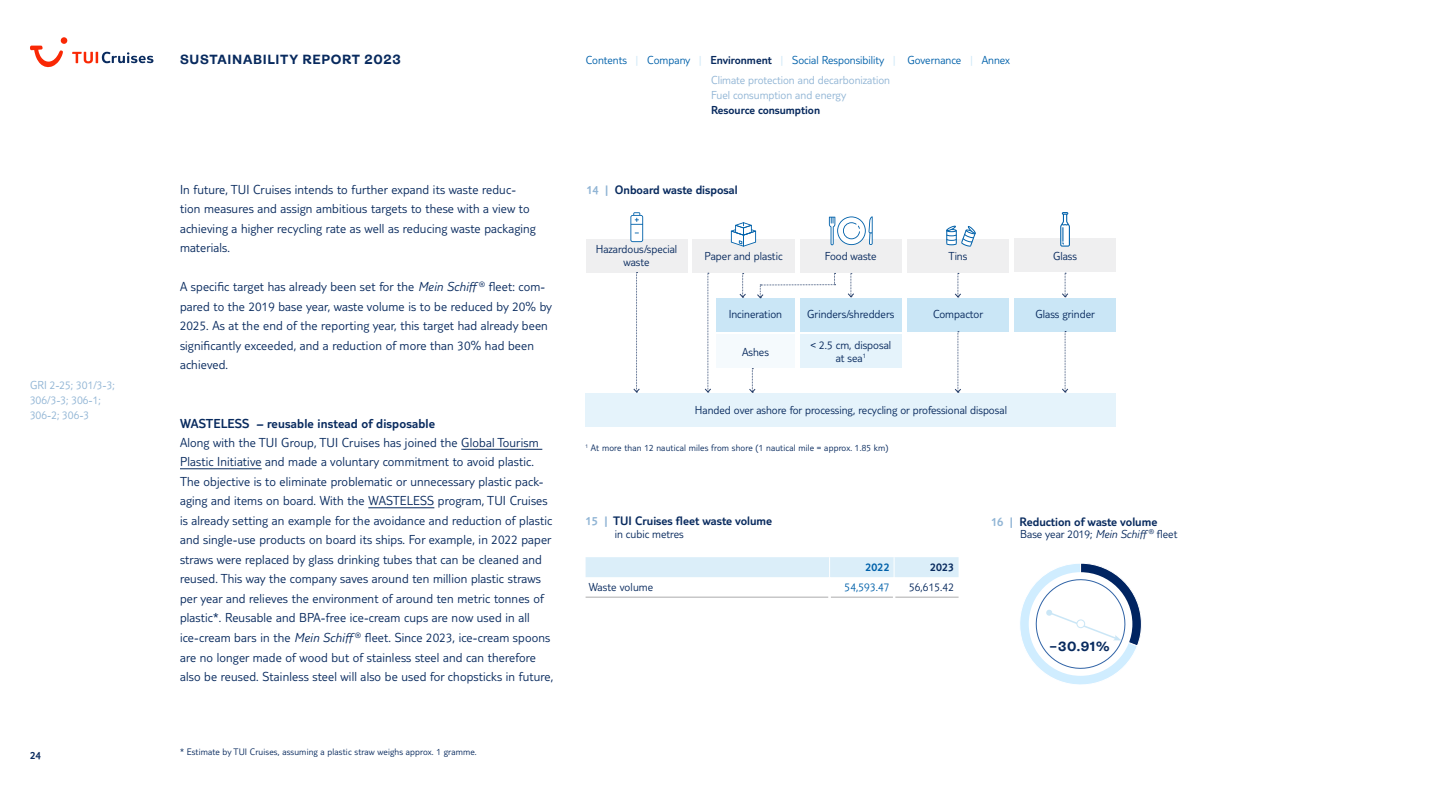
<style>
.page{position:relative;width:1440px;height:810px;background:#fff}
.page>*{position:absolute;margin:0;border:0;box-sizing:border-box;transform-origin:0 0}
.t1{font:300 13.5px/19.5px "TUI Type";letter-spacing:.01em;color:#082a5e}
.t2{font:300 13.5px "TUI Type";letter-spacing:.01em;color:#082a5e}
.t3{font:700 13.5px "Ambit";letter-spacing:.05em;color:#082a5e}
.t4{font:300 12.75px "TUI Type";color:#082a5e}
.t5{font:300 12px/12.8px "TUI Type";color:#082a5e;text-align:center}
.t6{font:300 12px/15px "TUI Type";color:#91b5d5}
.t7{font:300 12px "TUI Type";color:#0061aa}
.t8{font:300 12px "TUI Type";color:#082a5e}
.t9{font:300 12px "TUI Type";color:#0061aa}
.t10{font:300 11.25px "TUI Type";color:#082a5e}
.t11{font:300 9.75px "TUI Type";letter-spacing:.015em;color:#082a5e}
.s1{font-style:italic}
.s2{color:#cae6f6}
.s3{color:#082a5e}
.s4{color:#91b5d5}
</style>
<div class="page">
<hr style="left:461px;top:449px;width:81px;height:1px;background:#082a5e">
<hr style="left:180px;top:469px;width:82px;height:1px;background:#082a5e">
<hr style="left:368px;top:508px;width:66px;height:1px;background:#082a5e">
<svg style="left:1020px;top:563px;width:122px;height:122px"></svg>
<div style="left:1077px;top:620px;width:8px;height:8px;background:#fff;border-radius:50%"></div>
<div style="left:1077px;top:620px;width:8px;height:8px;border:1px solid #cae6f6;border-radius:50%"></div>
<div style="left:586px;top:557px;width:373px;height:20px;background:#dbeef9"></div>
<hr style="left:586px;top:597px;width:242px;height:1px;background:#ababad">
<hr style="left:831px;top:597px;width:62px;height:1px;background:#ababad">
<hr style="left:895px;top:597px;width:64px;height:1px;background:#ababad">
<div style="left:586px;top:393px;width:530px;height:33px;background:#e5f3fb"></div>
<div style="left:716px;top:298px;width:79px;height:33px;background:#cae6f6"></div>
<div style="left:716px;top:335px;width:79px;height:33px;background:#f5fafd"></div>
<div style="left:586px;top:239px;width:102px;height:34px;background:#efeff0"></div>
<div style="left:693px;top:239px;width:102px;height:34px;background:#efeff0"></div>
<svg style="left:848px;top:273px;width:6px;height:25px"></svg>
<svg style="left:633px;top:272px;width:7px;height:121px"></svg>
<div style="left:800px;top:239px;width:102px;height:34px;background:#efeff0"></div>
<div style="left:907px;top:239px;width:102px;height:34px;background:#efeff0"></div>
<div style="left:1014px;top:238px;width:102px;height:34px;background:#efeff0"></div>
<div style="left:800px;top:298px;width:102px;height:33px;background:#cae6f6"></div>
<div style="left:907px;top:298px;width:102px;height:33px;background:#cae6f6"></div>
<div style="left:1014px;top:298px;width:102px;height:33px;background:#cae6f6"></div>
<div style="left:800px;top:335px;width:102px;height:33px;background:#e5f3fb"></div>
<svg style="left:739px;top:273px;width:7px;height:25px"></svg>
<svg style="left:757px;top:273px;width:79px;height:26px"></svg>
<svg style="left:749px;top:368px;width:7px;height:25px"></svg>
<svg style="left:954px;top:273px;width:7px;height:25px"></svg>
<svg style="left:954px;top:331px;width:8px;height:62px"></svg>
<svg style="left:1062px;top:273px;width:6px;height:25px"></svg>
<svg style="left:1061px;top:331px;width:8px;height:62px"></svg>
<svg style="left:829px;top:216px;width:44px;height:29px"></svg>
<svg style="left:1060px;top:212px;width:10px;height:35px"></svg>
<svg style="left:731px;top:222px;width:25px;height:25px"></svg>
<svg style="left:630px;top:212px;width:13px;height:30px"></svg>
<svg style="left:946px;top:225px;width:30px;height:22px"></svg>
<svg style="left:704px;top:273px;width:7px;height:120px"></svg>
<svg style="left:30px;top:37px;width:123px;height:31px"></svg>
<p class="t6" style="left:30px;top:377px;width:86px">GRI 2-25; 301/3-3;<br>306/3-3; 306-1;<br>306-2; 306-3</p>
<p class="t10" style="left:30px;top:749px;width:13px">24</p>
<p class="t3" style="left:180px;top:52px;width:222px">SUSTAINABILITY REPORT 2023</p>
<p class="t1" style="left:180px;top:179px;width:357px">In future, TUI Cruises intends to further expand its waste reduc&shy;tion measures and assign ambitious targets to these with a view to achieving a higher recycling rate as well as reducing waste packaging materials.</p>
<p class="t1" style="left:180px;top:277px;width:374px">A specific target has already been set for the <span class="s1">Mein Schiff</span><sup>®</sup> fleet: com&shy;pared to the 2019 base year, waste volume is to be reduced by 20% by 2025. As at the end of the reporting year, this target had already been significantly exceeded, and a reduction of more than 30% had been achieved.</p>
<p class="t2" style="left:180px;top:415px;width:257px">WASTELESS – reusable instead of disposable</p>
<p class="t1" style="left:180px;top:433px;width:375px">Along with the TUI Group, TUI Cruises has joined the Global Tourism Plastic Initiative and made a voluntary commitment to avoid plastic.<br>The objective is to eliminate problematic or unnecessary plastic pack&shy;aging and items on board. With the WASTELESS program, TUI Cruises is already setting an example for the avoidance and reduction of plastic and single-use products on board its ships. For example, in 2022 paper straws were replaced by glass drinking tubes that can be cleaned and reused. This way the company saves around ten million plastic straws per year and relieves the environment of around ten metric tonnes of plastic*. Reusable and BPA-free ice-cream cups are now used in all ice-cream bars in the <span class="s1">Mein Schiff</span><sup>®</sup> fleet. Since 2023, ice-cream spoons are no longer made of wood but of stainless steel and can therefore also be reused. Stainless steel will also be used for chopsticks in future,</p>
<p class="t11" style="left:180px;top:746px;width:298px">* Estimate by TUI Cruises, assuming a plastic straw weighs approx. 1 gramme.</p>
<p class="t7" style="left:586px;top:53px;width:426px">Contents <span class="s2">|</span> Company <span class="s2">|</span> <span class="s3">Environment</span> <span class="s2">|</span> Social Responsibility <span class="s2">|</span> Governance <span class="s2">|</span> Annex</p>
<p class="t6" style="left:711px;top:72px;width:180px">Climate protection and decarbonization<br>Fuel consumption and energy</p>
<p class="t8" style="left:711px;top:103px;width:110px">Resource consumption</p>
<p class="t4" style="left:586px;top:182px;width:153px"><span class="s4">14 |</span> Onboard waste disposal</p>
<p class="t5" style="left:596px;top:243px;width:83px">Hazardous/special waste</p>
<p class="t5" style="left:705px;top:249px;width:79px">Paper and plastic</p>
<p class="t5" style="left:825px;top:249px;width:53px">Food waste</p>
<p class="t5" style="left:948px;top:249px;width:20px">Tins</p>
<p class="t5" style="left:1053px;top:249px;width:25px">Glass</p>
<p class="t5" style="left:729px;top:308px;width:55px">Incineration</p>
<p class="t5" style="left:742px;top:345px;width:28px">Ashes</p>
<p class="t5" style="left:807px;top:308px;width:89px">Grinders/shredders</p>
<p class="t5" style="left:933px;top:308px;width:52px">Compactor</p>
<p class="t5" style="left:1035px;top:308px;width:61px">Glass grinder</p>
<p class="t5" style="left:811px;top:338px;width:82px">&lt; 2.5 cm, disposal at sea<sup>1</sup></p>
<p class="t5" style="left:695px;top:403px;width:314px">Handed over ashore for processing, recycling or professional disposal</p>
<p class="t11" style="left:585px;top:442px;width:304px"><sup>1</sup> At more than 12 nautical miles from shore (1 nautical mile = approx. 1.85 km)</p>
<p class="t4" style="left:586px;top:514px;width:188px"><span class="s4">15 |</span> TUI Cruises fleet waste volume</p>
<p class="t5" style="left:615px;top:527px;width:71px">in cubic metres</p>
<p class="t9" style="left:866px;top:560px;width:25px">2022</p>
<p class="t8" style="left:930px;top:560px;width:25px">2023</p>
<p class="t5" style="left:589px;top:581px;width:66px">Waste volume</p>
<p class="t7" style="left:845px;top:580px;width:46px">54,593.47</p>
<p class="t5" style="left:909px;top:581px;width:46px">56,615.42</p>
<p class="t4" style="left:991px;top:514px;width:168px"><span class="s4">16 |</span> Reduction of waste volume</p>
<p class="t5" style="left:1020px;top:528px;width:159px">Base year 2019; <span class="s1">Mein Schiff</span><sup>®</sup> fleet</p>
<p class="t3" style="left:1050px;top:639px;width:62px">–30.91%</p>
</div>
